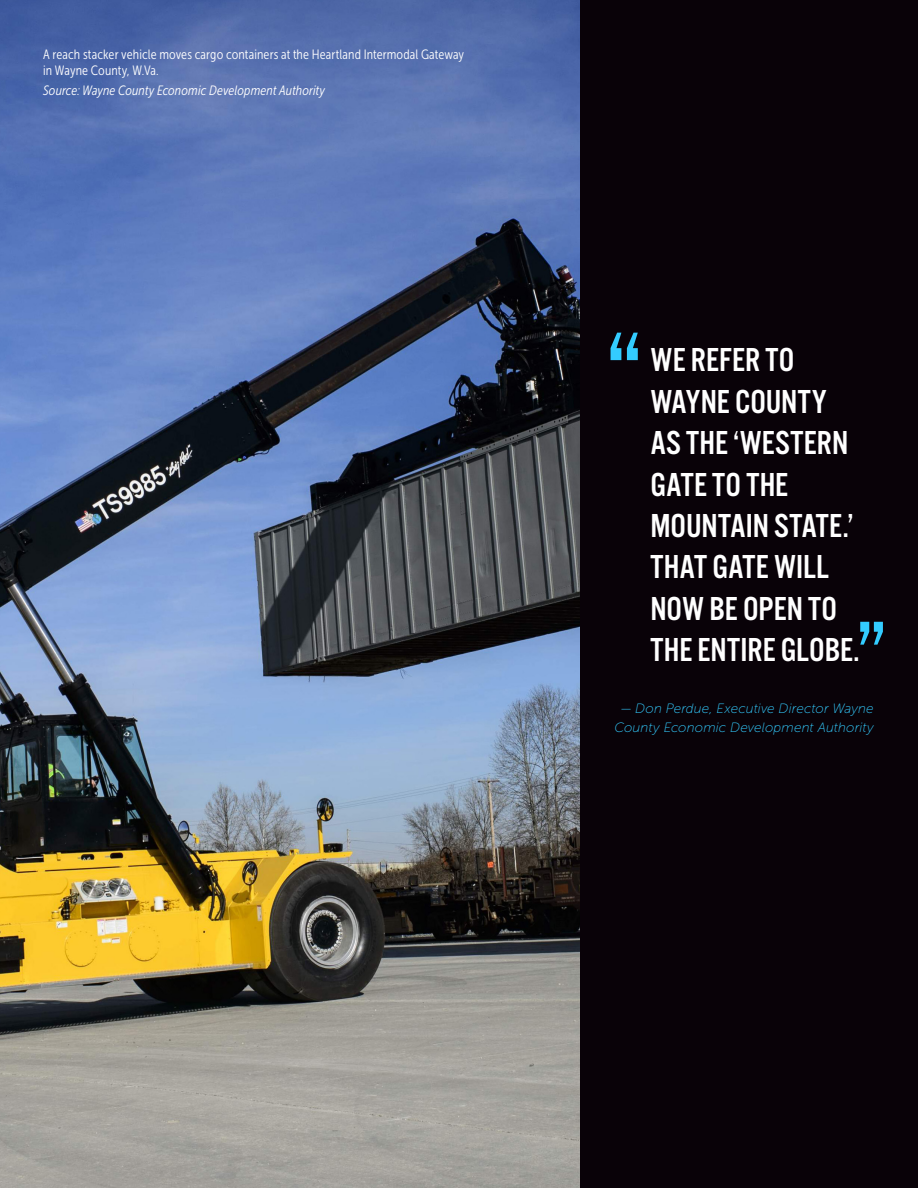
<style>
.page{position:relative;width:918px;height:1188px;background:#fff}
.page>*{position:absolute;margin:0;border:0;box-sizing:border-box;transform-origin:0 0}
.pull_quote_1{font:34.5px/41.4px "Alternate Got No 3 D";letter-spacing:.005em;color:#fff}
.t1{font:13.5px/16.2px "Museo Sans Cond 300";letter-spacing:.01em;color:#fff}
.t2{font:italic 13.5px/19.5px "Museo Sans 100";letter-spacing:.01em;color:#3cf;text-align:center}
.t3{font:italic 13.5px "Museo Sans Cond 300";letter-spacing:.01em;color:#fff}
</style>
<div class="page">
<img style="left:0;top:0;width:580px;height:1188px">
<div style="left:580px;top:0;width:338px;height:1188px;background:#090208"></div>
<svg style="left:611px;top:333px;width:27px;height:27px"></svg>
<svg style="left:860px;top:622px;width:23px;height:23px"></svg>
<p class="t1" style="left:43px;top:46px;width:423px">A reach stacker vehicle moves cargo containers at the Heartland Intermodal Gateway in Wayne County, W.Va.</p>
<p class="t3" style="left:43px;top:83px;width:283px">Source: Wayne County Economic Development Authority</p>
<p class="pull_quote_1" style="left:651px;top:340px;width:211px">WE REFER TO<br>WAYNE COUNTY<br>AS THE ‘WESTERN<br>GATE TO THE<br>MOUNTAIN STATE.’<br>THAT GATE WILL<br>NOW BE OPEN TO<br>THE ENTIRE GLOBE.</p>
<p class="t2" style="left:614px;top:699px;width:261px">— Don Perdue, Executive Director Wayne<br>County Economic Development Authority</p>
</div>
